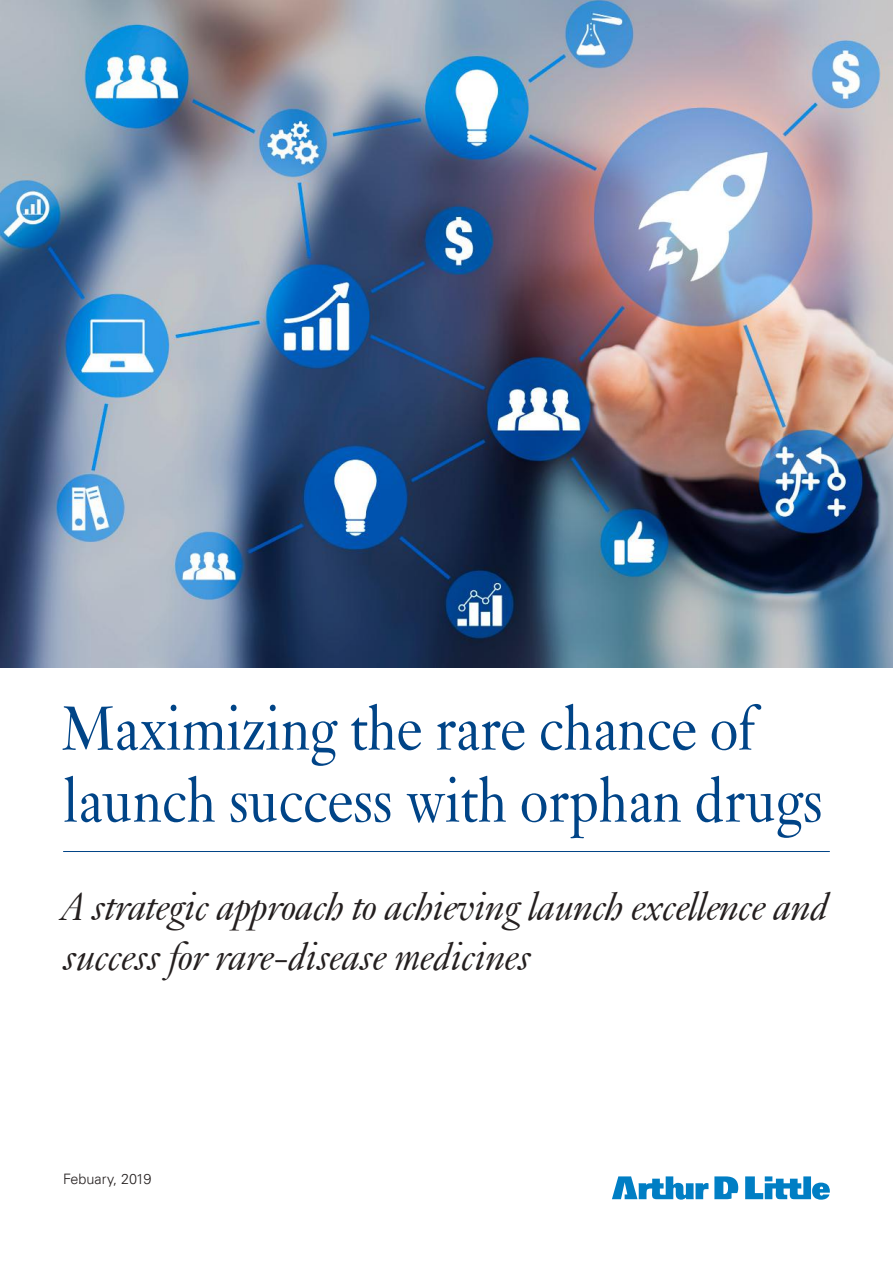
<style>
.page{position:relative;width:893px;height:1263px;background:#fff}
.page>*{position:absolute;margin:0;border:0;box-sizing:border-box;transform-origin:0 0}
.t1{font:66px/72px "Janson";letter-spacing:-.015em;color:#004487;scale:.9 1}
.t2{font:italic 42px/50.4px "Janson";letter-spacing:-.015em;color:#241f1f}
.t3{font:300 14.4px "Univers LT";color:#241f1f}
</style>
<div class="page">
<img style="left:0;top:0;width:893px;height:668px">
<svg style="left:612px;top:1176px;width:218px;height:24px"></svg>
<hr style="left:63px;top:851px;width:767px;height:1px;background:#004487">
<h1 class="t1" style="left:61px;top:692px;width:848px">Maximizing the rare chance of launch success with orphan drugs</h1>
<p class="t2" style="left:59px;top:881px;width:769px">A strategic approach to achieving launch excellence and success for rare-disease medicines</p>
<p class="t3" style="left:63px;top:1170px;width:90px">Febuary, 2019</p>
</div>
